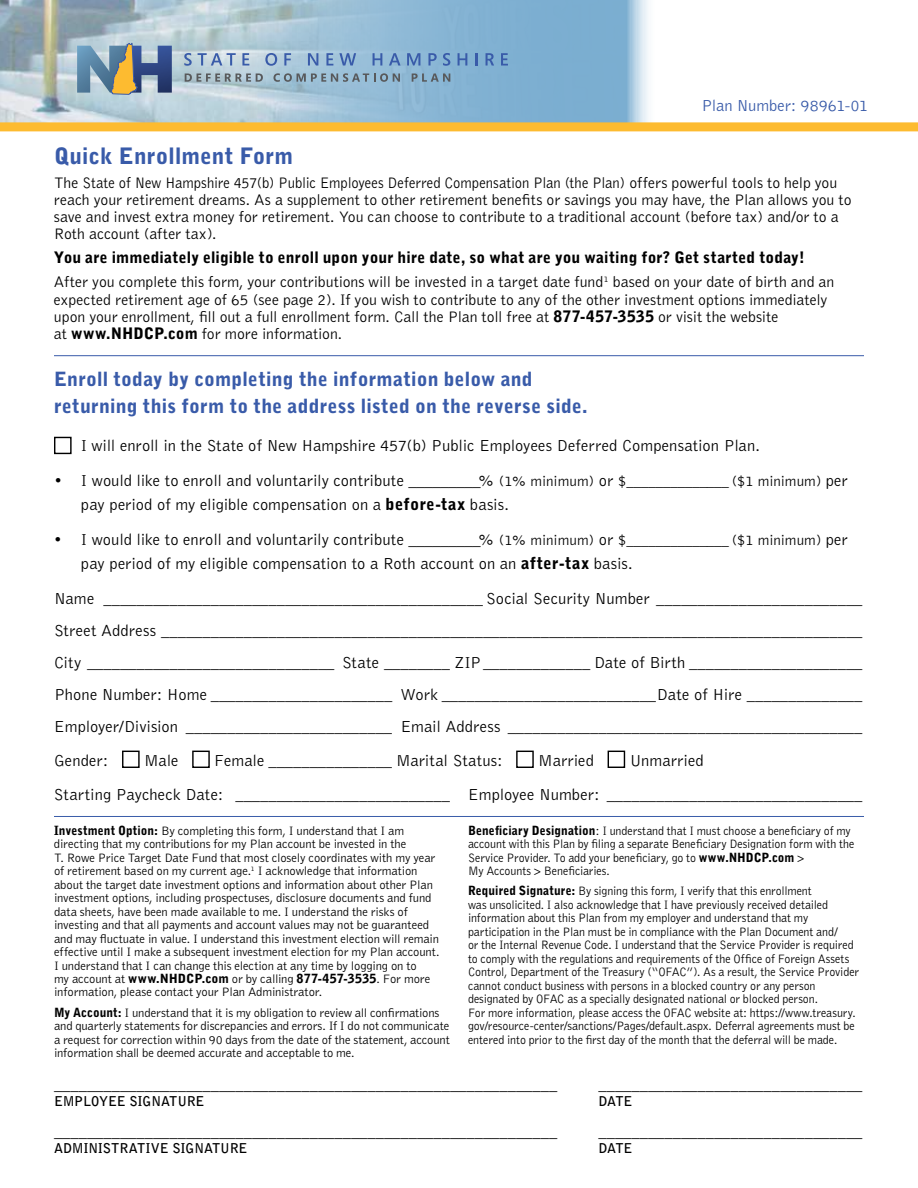
<style>
.page{position:relative;width:918px;height:1188px;background:#fff}
.page>*{position:absolute;margin:0;border:0;box-sizing:border-box;transform-origin:0 0}
.t1{font:900 22.5px "Bell Gothic Std";letter-spacing:.01em;color:#395ba9}
.t2{font:900 19.5px/27px "Bell Gothic Std";letter-spacing:.01em;color:#395ba9}
.t3{font:300 16.5px/32px "Bell Gothic Std";color:#000}
.t4{font:16.5px "Myriad Pro";color:#000}
.t5{font:300 16.5px "Bell Gothic Std";letter-spacing:-.005em;color:#395ba9}
.t6{font:300 15.75px/17.2px "Bell Gothic Std";color:#000}
.t7{font:700 13.5px "Bell Gothic Std";letter-spacing:-.015em;color:#000}
.t8{font:300 12.6px/13.5px "Bell Gothic Std";letter-spacing:-.01em;color:#000}
.t9{font:300 12.6px/13.5px "Bell Gothic Std";letter-spacing:-.01em;color:#000;scale:.95 1}
.s1{font-weight:900}
.s2{font-size:15px}
.s3{font-family:"Myriad Pro";font-weight:400}
</style>
<div class="page">
<img style="left:0;top:0;width:139px;height:122px">
<svg style="left:139px;top:0;width:488px;height:122px;background:#96bcd4"></svg>
<div style="left:54px;top:437px;width:18px;height:17px;border:1px solid #000"></div>
<hr style="left:54px;top:816px;width:810px;height:1px;background:#395ba9">
<hr style="left:54px;top:355px;width:810px;height:1px;background:#395ba9">
<div style="left:0;top:122px;width:918px;height:9px;background:#fdbb30"></div>
<div style="left:122px;top:751px;width:18px;height:17px;border:1px solid #000"></div>
<div style="left:192px;top:751px;width:18px;height:17px;border:1px solid #000"></div>
<div style="left:516px;top:751px;width:18px;height:17px;border:1px solid #000"></div>
<div style="left:608px;top:751px;width:17px;height:17px;border:1px solid #000"></div>
<svg style="left:77px;top:34px;width:95px;height:69px;background:#91a2ab"></svg>
<svg style="left:184px;top:53px;width:8px;height:13px"></svg>
<svg style="left:198px;top:53px;width:38px;height:13px"></svg>
<svg style="left:242px;top:53px;width:7px;height:13px"></svg>
<svg style="left:265px;top:53px;width:12px;height:13px"></svg>
<svg style="left:284px;top:53px;width:7px;height:13px"></svg>
<svg style="left:308px;top:53px;width:10px;height:13px"></svg>
<svg style="left:326px;top:53px;width:7px;height:13px"></svg>
<svg style="left:339px;top:53px;width:17px;height:13px"></svg>
<svg style="left:373px;top:53px;width:9px;height:13px"></svg>
<svg style="left:389px;top:53px;width:12px;height:13px"></svg>
<svg style="left:407px;top:53px;width:13px;height:13px"></svg>
<svg style="left:428px;top:53px;width:9px;height:13px"></svg>
<svg style="left:443px;top:53px;width:7px;height:13px"></svg>
<svg style="left:458px;top:53px;width:9px;height:13px"></svg>
<svg style="left:475px;top:53px;width:2px;height:13px"></svg>
<svg style="left:486px;top:53px;width:8px;height:13px"></svg>
<svg style="left:501px;top:53px;width:7px;height:13px"></svg>
<svg style="left:185px;top:74px;width:78px;height:8px"></svg>
<svg style="left:273px;top:73px;width:127px;height:9px"></svg>
<svg style="left:412px;top:74px;width:38px;height:8px"></svg>
<h3 class="t5" style="left:702px;top:97px;width:168px">Plan Number: 98961-01</h3>
<h1 class="t1" style="left:54px;top:143px;width:241px">Quick Enrollment Form</h1>
<p class="t6" style="left:54px;top:174px;width:799px">The State of New Hampshire 457(b) Public Employees Deferred Compensation Plan (the Plan) offers powerful tools to help you reach your retirement dreams. As a supplement to other retirement benefits or savings you may have, the Plan allows you to save and invest extra money for retirement. You can choose to contribute to a traditional account (before tax) and/or to a Roth account (after tax).</p>
<p class="t6" style="left:54px;top:247px;width:782px;line-height:24px"><span class="s1">You are immediately eligible to enroll upon your hire date, so what are you waiting for? Get started today!<br></span>After you complete this form, your contributions will be invested in a target date fund<sup>1</sup> based on your date of birth and an</p>
<p class="t6" style="left:54px;top:291px;width:775px">expected retirement age of 65 (see page 2). If you wish to contribute to any of the other investment options immediately upon your enrollment, fill out a full enrollment form. Call the Plan toll free at <span class="s1">877-457-3535</span> or visit the website<br>at <span class="s1">www.NHDCP.com</span> for more information.</p>
<h2 class="t2" style="left:54px;top:366px;width:535px">Enroll today by completing the information below and returning this form to the address listed on the reverse side.</h2>
<h3 class="t3" style="left:81px;top:430px;width:681px">I will enroll in the State of New Hampshire 457(b) Public Employees Deferred Compensation Plan.</h3>
<h3 class="t3" style="left:81px;top:469px;width:769px;line-height:24px;text-indent:-27px">• I would like to enroll and voluntarily contribute _________% <span class="s2">(1% minimum)</span> or <span class="s2">$______________ ($1 minimum)</span> per pay period of my eligible compensation on a <span class="s1">before-tax</span> basis.</h3>
<h3 class="t3" style="left:81px;top:528px;width:769px;line-height:24px;text-indent:-27px">• I would like to enroll and voluntarily contribute _________% <span class="s2">(1% minimum)</span> or <span class="s2">$______________ ($1 minimum)</span> per pay period of my eligible compensation to a Roth account on an <span class="s1">after-tax</span> basis.</h3>
<p class="t3" style="left:54px;top:583px;width:810px;text-align:justify">Name ______________________________________________ Social Security Number _________________________ Street Address _____________________________________________________________________________________ City ______________________________ State ________ ZIP_____________ Date of Birth _____________________ Phone Number: Home ______________________ Work __________________________Date of Hire ______________ Employer/Division _________________________ Email Address <span class="s3">___________________________________________</span></p>
<h3 class="t3" style="left:54px;top:745px;width:56px">Gender:</h3>
<h3 class="t3" style="left:144px;top:745px;width:36px">Male</h3>
<h3 class="t3" style="left:214px;top:745px;width:290px">Female _______________ Marital Status:</h3>
<h3 class="t3" style="left:538px;top:745px;width:57px">Married</h3>
<h3 class="t3" style="left:54px;top:745px;width:810px;line-height:33.5px;text-indent:576px">Unmarried<br>Starting Paycheck Date: __________________________ Employee Number: <span class="s3">_______________________________</span></h3>
<p class="t8" style="left:54px;top:824px;width:387px"><span class="s1">Investment Option:</span> By completing this form, I understand that I am directing that my contributions for my Plan account be invested in the<br>T. Rowe Price Target Date Fund that most closely coordinates with my year of retirement based on my current age.<sup>1</sup> I acknowledge that information about the target date investment options and information about other Plan investment options, including prospectuses, disclosure documents and fund data sheets, have been made available to me. I understand the risks of investing and that all payments and account values may not be guaranteed and may fluctuate in value. I understand this investment election will remain effective until I make a subsequent investment election for my Plan account.<br>I understand that I can change this election at any time by logging on to<br>my account at <span class="s1">www.NHDCP.com</span> or by calling <span class="s1">877-457-3535</span>. For more information, please contact your Plan Administrator.</p>
<p class="t8" style="left:54px;top:1006px;width:397px"><span class="s1">My Account:</span> I understand that it is my obligation to review all confirmations and quarterly statements for discrepancies and errors. If I do not communicate a request for correction within 90 days from the date of the statement, account information shall be deemed accurate and acceptable to me.</p>
<p class="t8" style="left:468px;top:824px;width:388px"><span class="s1">Beneficiary Designation</span>: I understand that I must choose a beneficiary of my account with this Plan by filing a separate Beneficiary Designation form with the Service Provider. To add your beneficiary, go to <span class="s1">www.NHDCP.com</span> &gt;<br>My Accounts &gt; Beneficiaries.</p>
<p class="t9" style="left:468px;top:885px;width:413px"><span class="s1">Required Signature:</span> By signing this form, I verify that this enrollment<br>was unsolicited. I also acknowledge that I have previously received detailed information about this Plan from my employer and understand that my participation in the Plan must be in compliance with the Plan Document and/<br>or the Internal Revenue Code. I understand that the Service Provider is required to comply with the regulations and requirements of the Office of Foreign Assets Control, Department of the Treasury (“OFAC”). As a result, the Service Provider cannot conduct business with persons in a blocked country or any person designated by OFAC as a specially designated national or blocked person.<br>For more information, please access the OFAC website at: https://www.treasury. gov/resource-center/sanctions/Pages/default.aspx. Deferral agreements must be entered into prior to the first day of the month that the deferral will be made.</p>
<h3 class="t4" style="left:54px;top:1075px;width:505px">_____________________________________________________________</h3>
<h3 class="t4" style="left:598px;top:1075px;width:265px">________________________________</h3>
<p class="t7" style="left:54px;top:1093px;width:152px">EMPLOYEE SIGNATURE</p>
<p class="t7" style="left:598px;top:1093px;width:36px">DATE</p>
<h3 class="t4" style="left:54px;top:1121px;width:505px">_____________________________________________________________</h3>
<h3 class="t4" style="left:598px;top:1121px;width:265px">________________________________</h3>
<p class="t7" style="left:54px;top:1140px;width:195px">ADMINISTRATIVE SIGNATURE</p>
<p class="t7" style="left:599px;top:1140px;width:36px">DATE</p>
</div>
